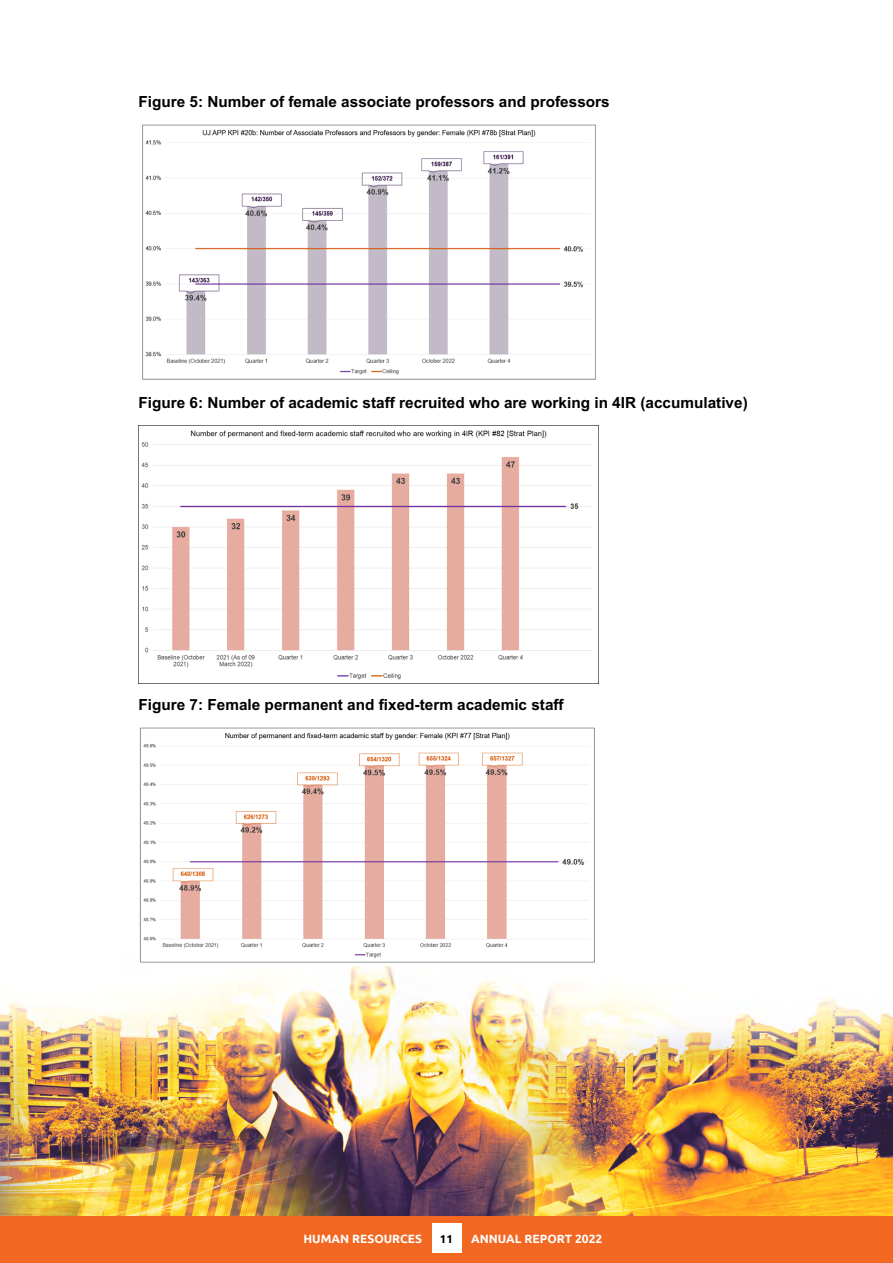
<style>
.page{position:relative;width:893px;height:1263px;background:#fff}
.page>*{position:absolute;margin:0;border:0;box-sizing:border-box;transform-origin:0 0}
.t1{font:700 15.3px "Arial";color:#000}
.t2{font:700 12px "Ubuntu";color:#fff}
.t3{font:700 11.55px "Ubuntu";color:#000}
</style>
<div class="page">
<img style="left:0;top:966px;width:893px;height:251px">
<div style="left:0;top:1217px;width:893px;height:46px;background:#f26722"></div>
<div style="left:432px;top:1223px;width:29px;height:30px;background:#fff"></div>
<img style="left:142px;top:124px;width:454px;height:256px">
<img style="left:139px;top:425px;width:460px;height:258px">
<img style="left:139px;top:727px;width:456px;height:236px">
<p class="t1" style="left:138px;top:91px;width:473px">Figure 5: Number of female associate professors and professors</p>
<p class="t1" style="left:138px;top:392px;width:611px">Figure 6: Number of academic staff recruited who are working in 4IR (accumulative)</p>
<p class="t1" style="left:139px;top:694px;width:427px">Figure 7: Female permanent and fixed-term academic staff</p>
<p class="t2" style="left:303px;top:1231px;width:120px">HUMAN RESOURCES</p>
<p class="t3" style="left:440px;top:1232px;width:15px">11</p>
<p class="t2" style="left:471px;top:1231px;width:133px">ANNUAL REPORT 2022</p>
</div>
